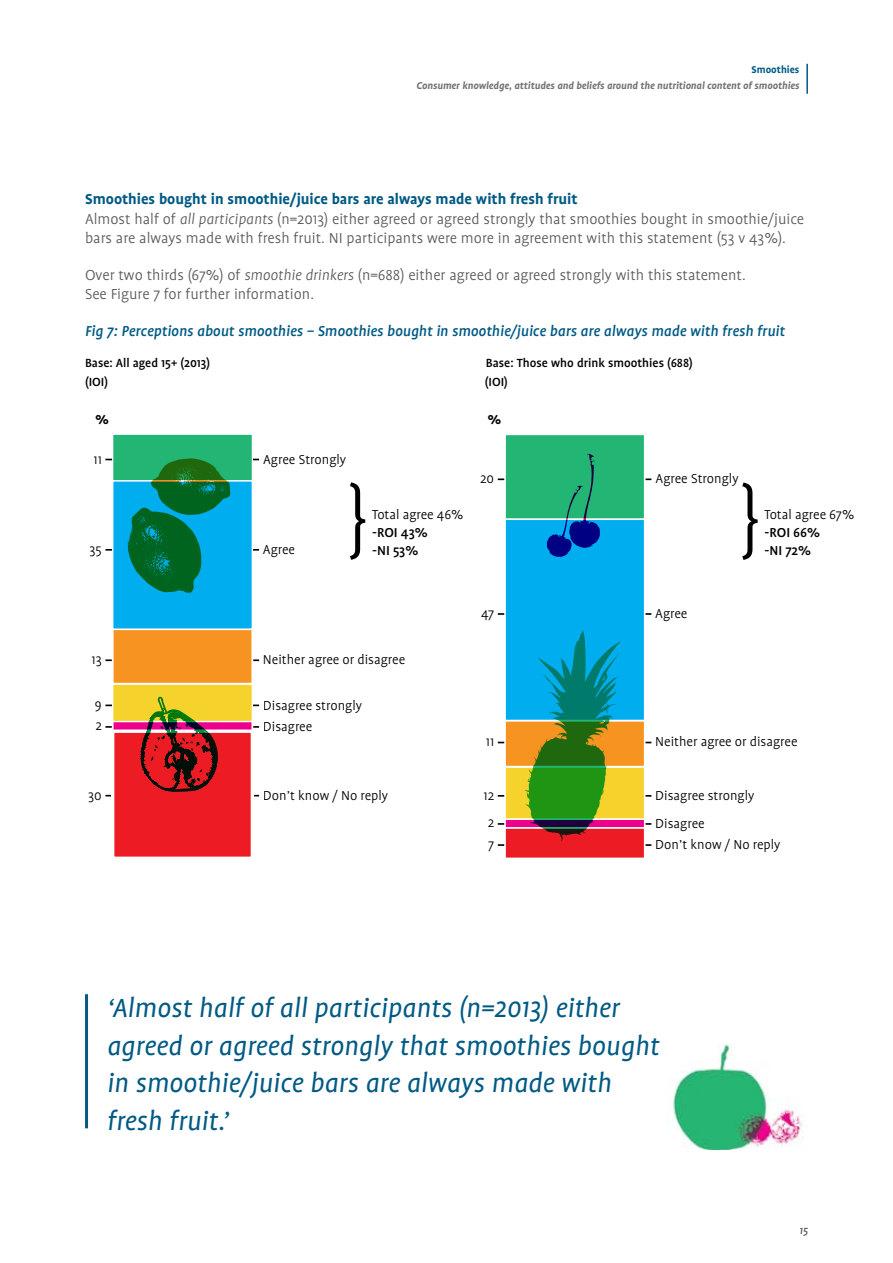
<style>
.page{position:relative;width:893px;height:1263px;background:#fff}
.page>*{position:absolute;margin:0;border:0;box-sizing:border-box;transform-origin:0 0}
.t1{font:300 81.3px "Profile";color:#000}
.t2{font:italic 30px/37.5px "Profile";color:#005a84}
.t3{font:300 16.5px/19.5px "Profile";color:#58595b}
.t4{font:italic 500 16.5px "Profile";color:#005a84}
.t5{font:300 14.85px/28.2px "Profile";color:#000}
.t6{font:500 14.85px/17.7px "Profile";color:#000}
.t7{font:700 14.85px "Profile";color:#000}
.t8{font:500 13.5px "Profile";color:#000}
.t9{font:italic 500 12px "Profile";color:#58595b}
.t10{font:italic 700 11.25px "Profile";color:#717074}
.t11{font:700 11.25px "Profile";color:#005a84}
.s1{font-weight:700;color:#005a84}
.s2{font-style:italic}
</style>
<div class="page">
<hr style="left:806px;top:64px;width:2px;height:30px;background:#005a84">
<hr style="left:498px;top:844px;width:153px;height:2px;background:#000">
<hr style="left:498px;top:823px;width:153px;height:2px;background:#000">
<hr style="left:498px;top:795px;width:153px;height:2px;background:#000">
<hr style="left:498px;top:742px;width:153px;height:1px;background:#000">
<div style="left:505px;top:817px;width:140px;height:11px;background:#ec008c"></div>
<div style="left:504px;top:817px;width:141px;height:12px;border:2px solid #fff"></div>
<hr style="left:498px;top:613px;width:153px;height:2px;background:#000">
<hr style="left:498px;top:478px;width:153px;height:2px;background:#000">
<div style="left:505px;top:767px;width:140px;height:52px;background:#f5d32c"></div>
<div style="left:504px;top:766px;width:141px;height:54px;border:2px solid #fff"></div>
<div style="left:505px;top:721px;width:140px;height:46px;background:#f79321"></div>
<div style="left:504px;top:720px;width:141px;height:47px;border:2px solid #fff"></div>
<div style="left:505px;top:828px;width:140px;height:30px;background:#ed1c24"></div>
<div style="left:504px;top:827px;width:141px;height:32px;border:2px solid #fff"></div>
<div style="left:505px;top:519px;width:140px;height:201px;background:#00aeef"></div>
<div style="left:504px;top:518px;width:141px;height:203px;border:2px solid #fff"></div>
<div style="left:505px;top:434px;width:140px;height:85px;background:#22b573"></div>
<div style="left:504px;top:433px;width:141px;height:87px;border:2px solid #fff"></div>
<svg style="left:547px;top:454px;width:53px;height:103px"></svg>
<svg style="left:525px;top:630px;width:96px;height:211px"></svg>
<hr style="left:105px;top:795px;width:154px;height:1px;background:#000">
<hr style="left:105px;top:726px;width:154px;height:2px;background:#000">
<hr style="left:105px;top:704px;width:154px;height:2px;background:#000">
<hr style="left:105px;top:659px;width:154px;height:2px;background:#000">
<div style="left:113px;top:719px;width:139px;height:12px;background:#ec008c"></div>
<div style="left:112px;top:718px;width:141px;height:14px;border:2px solid #fff"></div>
<hr style="left:105px;top:549px;width:154px;height:2px;background:#000">
<hr style="left:105px;top:459px;width:154px;height:1px;background:#000">
<div style="left:113px;top:684px;width:139px;height:37px;background:#f5d32c"></div>
<div style="left:112px;top:683px;width:141px;height:39px;border:1px solid #fff"></div>
<div style="left:113px;top:629px;width:139px;height:55px;background:#f79321"></div>
<div style="left:112px;top:628px;width:141px;height:56px;border:2px solid #fff"></div>
<div style="left:113px;top:731px;width:139px;height:127px;background:#ed1c24"></div>
<div style="left:111px;top:729px;width:143px;height:131px;border:3px solid #fff"></div>
<div style="left:113px;top:481px;width:139px;height:148px;background:#00aeef"></div>
<div style="left:112px;top:480px;width:141px;height:150px;border:1px solid #fff"></div>
<div style="left:113px;top:434px;width:139px;height:47px;background:#22b573"></div>
<div style="left:112px;top:434px;width:141px;height:47px;border:1px solid #fff"></div>
<svg style="left:140px;top:697px;width:78px;height:95px"></svg>
<svg style="left:128px;top:458px;width:102px;height:135px"></svg>
<hr style="left:85px;top:994px;width:3px;height:134px;background:#005a84">
<img style="left:668px;top:1044px;width:135px;height:105px">
<p class="t11" style="left:752px;top:63px;width:49px">Smoothies</p>
<p class="t10" style="left:417px;top:80px;width:384px">Consumer knowledge, attitudes and beliefs around the nutritional content of smoothies</p>
<p class="t3" style="left:85px;top:190px;width:721px"><span class="s1">Smoothies bought in smoothie/juice bars are always made with fresh fruit<br></span>Almost half of <span class="s2">all participants</span> (n=2013) either agreed or agreed strongly that smoothies bought in smoothie/juice bars are always made with fresh fruit. NI participants were more in agreement with this statement (53 v 43%).</p>
<p class="t3" style="left:85px;top:265px;width:662px">Over two thirds (67%) of <span class="s2">smoothie drinkers</span> (n=688) either agreed or agreed strongly with this statement.<br>See Figure 7 for further information.</p>
<p class="t4" style="left:85px;top:322px;width:701px">Fig 7: Perceptions about smoothies – Smoothies bought in smoothie/juice bars are always made with fresh fruit</p>
<p class="t8" style="left:85px;top:355px;width:127px">Base: All aged 15+ (2013)</p>
<p class="t8" style="left:486px;top:355px;width:208px">Base: Those who drink smoothies (688)</p>
<p class="t8" style="left:85px;top:374px;width:25px">(IOI)</p>
<p class="t8" style="left:485px;top:374px;width:25px">(IOI)</p>
<p class="t7" style="left:96px;top:412px;width:15px">%</p>
<p class="t7" style="left:488px;top:412px;width:15px">%</p>
<p class="t5" style="left:94px;top:445px;width:10px">11</p>
<p class="t5" style="left:263px;top:445px;width:84px">Agree Strongly</p>
<p class="t5" style="left:90px;top:535px;width:14px">35</p>
<p class="t5" style="left:263px;top:536px;width:34px">Agree</p>
<h1 class="t1" style="left:348px;top:476px;width:22px">}</h1>
<p class="t5" style="left:372px;top:501px;width:93px">Total agree 46%</p>
<p class="t6" style="left:372px;top:524px;width:57px">-ROI 43% -NI 53%</p>
<p class="t5" style="left:480px;top:465px;width:16px">20</p>
<p class="t5" style="left:656px;top:465px;width:84px">Agree Strongly</p>
<h1 class="t1" style="left:741px;top:476px;width:22px">}</h1>
<p class="t5" style="left:764px;top:501px;width:91px">Total agree 67%</p>
<p class="t6" style="left:764px;top:524px;width:57px">-ROI 66% -NI 72%</p>
<p class="t5" style="left:481px;top:599px;width:15px">47</p>
<p class="t5" style="left:655px;top:600px;width:34px">Agree</p>
<p class="t5" style="left:92px;top:645px;width:12px">13</p>
<p class="t5" style="left:263px;top:646px;width:144px">Neither agree or disagree</p>
<p class="t5" style="left:95px;top:691px;width:8px">9</p>
<p class="t5" style="left:95px;top:712px;width:8px">2</p>
<p class="t5" style="left:263px;top:695px;width:101px;line-height:21.6px">Disagree strongly<br>Disagree</p>
<p class="t5" style="left:486px;top:727px;width:10px">11</p>
<p class="t5" style="left:655px;top:728px;width:144px">Neither agree or disagree</p>
<p class="t5" style="left:88px;top:781px;width:15px">30</p>
<p class="t5" style="left:263px;top:781px;width:127px">Don’t know / No reply</p>
<p class="t5" style="left:484px;top:781px;width:12px">12</p>
<p class="t5" style="left:488px;top:809px;width:8px">2</p>
<p class="t5" style="left:488px;top:830px;width:8px">7</p>
<p class="t5" style="left:655px;top:782px;width:101px">Disagree strongly<br>Disagree</p>
<p class="t5" style="left:655px;top:830px;width:127px">Don’t know / No reply</p>
<h2 class="t2" style="left:107px;top:989px;width:554px">‘Almost half of all participants (n=2013) either agreed or agreed strongly that smoothies bought in smoothie/juice bars are always made with fresh fruit.’</h2>
<p class="t9" style="left:799px;top:1224px;width:10px">15</p>
</div>
